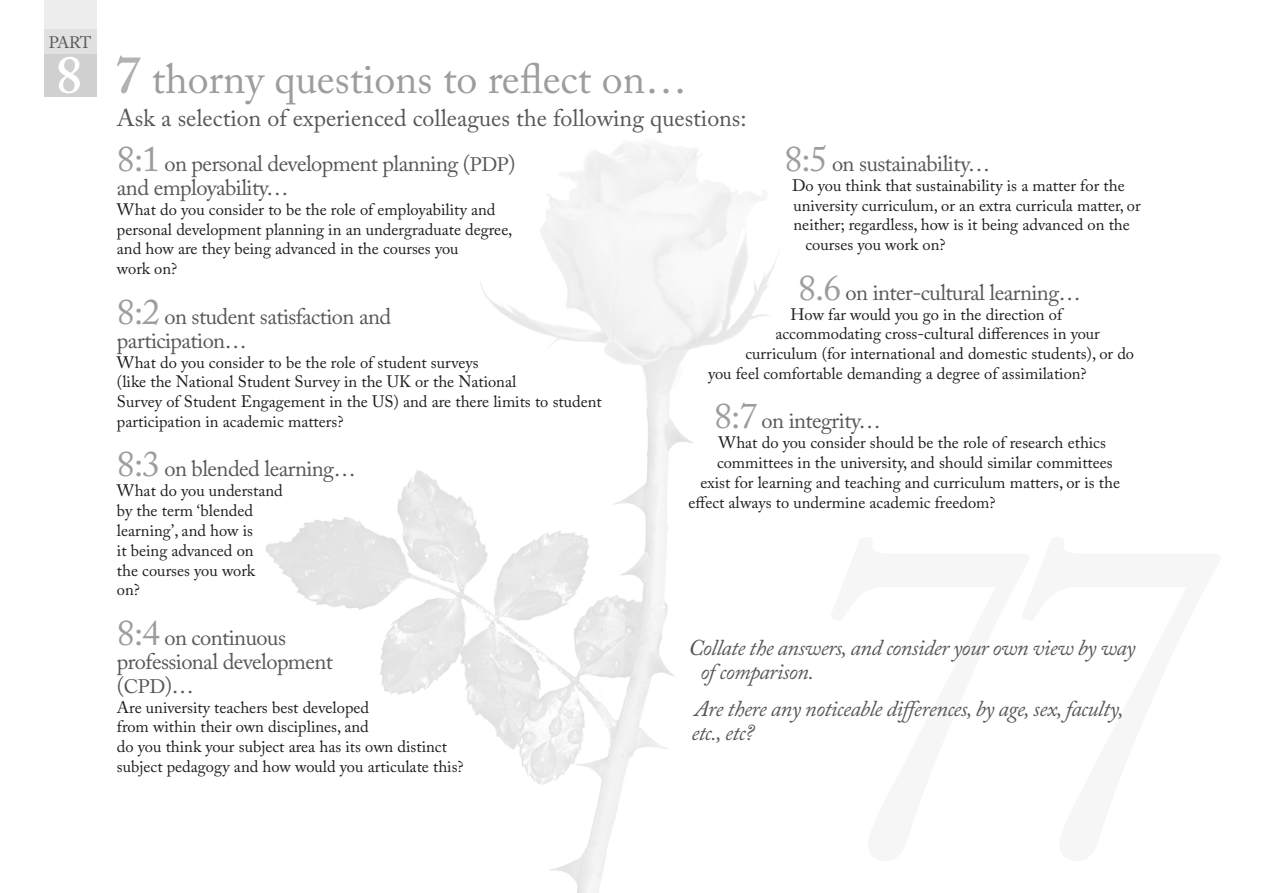
<style>
.page{position:relative;width:1263px;height:893px;background:#fff}
.page>*{position:absolute;margin:0;border:0;box-sizing:border-box;transform-origin:0 0}
.t1{font:600 52.5px "Adobe Caslon Pro";color:#fff}
.t2{font:42px "Adobe Caslon Pro";color:#9d9d9c}
.t3{font:24px "Adobe Caslon Pro";color:#575756}
.t4{font:22.5px/24px "Adobe Caslon Pro";letter-spacing:-.025em;color:#575756}
.t5{font:italic 22.5px/24px "Adobe Caslon Pro";letter-spacing:-.025em;color:#575756}
.t6{font:16.5px/19.8px "Adobe Caslon Pro";color:#1d1d1b}
.t7{font:16.5px "Adobe Caslon Pro";color:#575756}
.s1{font-weight:600;font-size:52.5px;color:#b3b2b2}
.s2{font-size:36px;color:#9d9d9c}
.s3{font-size:19.5px}
</style>
<div class="page">
<div style="left:44px;top:0;width:53px;height:89px;background:#ededed"></div>
<div style="left:44px;top:54px;width:53px;height:42px;background:#d0d0d0"></div>
<div style="left:44px;top:29px;width:53px;height:25px;background:#e1e1e1"></div>
<img style="left:266px;top:143px;width:511px;height:750px">
<p class="t7" style="left:49px;top:33px;width:44px">PART</p>
<h1 class="t1" style="left:56px;top:44px;width:28px">8</h1>
<h2 class="t2" style="left:115px;top:54px;width:574px"><span class="s1">7</span> thorny questions to reflect on…</h2>
<h3 class="t3" style="left:117px;top:103px;width:631px">Ask a selection of experienced colleagues the following questions:</h3>
<h3 class="t4" style="left:117px;top:151px;width:400px"><span class="s2">8:1</span> on personal development planning (<span class="s3">PDP</span>) and employability…</h3>
<p class="t6" style="left:117px;top:199px;width:397px">What do you consider to be the role of employability and personal development planning in an undergraduate degree, and how are they being advanced in the courses you<br>work on?</p>
<h3 class="t4" style="left:117px;top:304px;width:276px"><span class="s2">8:2</span> on student satisfaction and participation…</h3>
<p class="t6" style="left:117px;top:352px;width:486px">What do you consider to be the role of student surveys<br>(like the National Student Survey in the UK or the National<br>Survey of Student Engagement in the US) and are there limits to student participation in academic matters?</p>
<h3 class="t4" style="left:117px;top:457px;width:240px"><span class="s2">8:3</span> on blended learning…</h3>
<p class="t6" style="left:117px;top:481px;width:167px">What do you understand by the term ‘blended learning’, and how is<br>it being advanced on<br>the courses you work<br>on?</p>
<h3 class="t4" style="left:117px;top:625px;width:218px"><span class="s2">8:4</span> on continuous professional development (<span class="s3">CPD</span>)…</h3>
<p class="t6" style="left:117px;top:697px;width:348px">Are university teachers best developed<br>from within their own disciplines, and<br>do you think your subject area has its own distinct subject pedagogy and how would you articulate this?</p>
<h3 class="t4" style="left:784px;top:151px;width:207px"><span class="s2">8:5</span> on sustainability…</h3>
<p class="t6" style="left:792px;top:175px;width:334px">Do you think that sustainability is a matter for the</p>
<p class="t6" style="left:793px;top:195px;width:349px">university curriculum, or an extra curricula matter, or</p>
<p class="t6" style="left:793px;top:215px;width:338px">neither; regardless, how is it being advanced on the</p>
<p class="t6" style="left:805px;top:235px;width:142px">courses you work on?</p>
<h3 class="t4" style="left:798px;top:280px;width:284px"><span class="s2">8.6</span> on inter-cultural learning…</h3>
<p class="t6" style="left:790px;top:304px;width:273px">How far would you go in the direction of</p>
<p class="t6" style="left:775px;top:324px;width:326px">accommodating cross-cultural differences in your</p>
<p class="t6" style="left:745px;top:344px;width:390px">curriculum (for international and domestic students), or do</p>
<p class="t6" style="left:708px;top:363px;width:380px">you feel comfortable demanding a degree of assimilation?</p>
<h3 class="t4" style="left:714px;top:409px;width:169px"><span class="s2">8:7</span> on integrity…</h3>
<p class="t6" style="left:718px;top:433px;width:389px">What do you consider should be the role of research ethics</p>
<p class="t6" style="left:717px;top:452px;width:397px">committees in the university, and should similar committees</p>
<p class="t6" style="left:700px;top:472px;width:421px">exist for learning and teaching and curriculum matters, or is the</p>
<p class="t6" style="left:688px;top:492px;width:309px">effect always to undermine academic freedom?</p>
<h3 class="t5" style="left:700px;top:635px;width:436px;text-indent:-12px">Collate the answers, and consider your own view by way of comparison.</h3>
<h3 class="t5" style="left:691px;top:696px;width:434px">Are there any noticeable differences, by age, sex, faculty, etc., etc?</h3>
</div>
